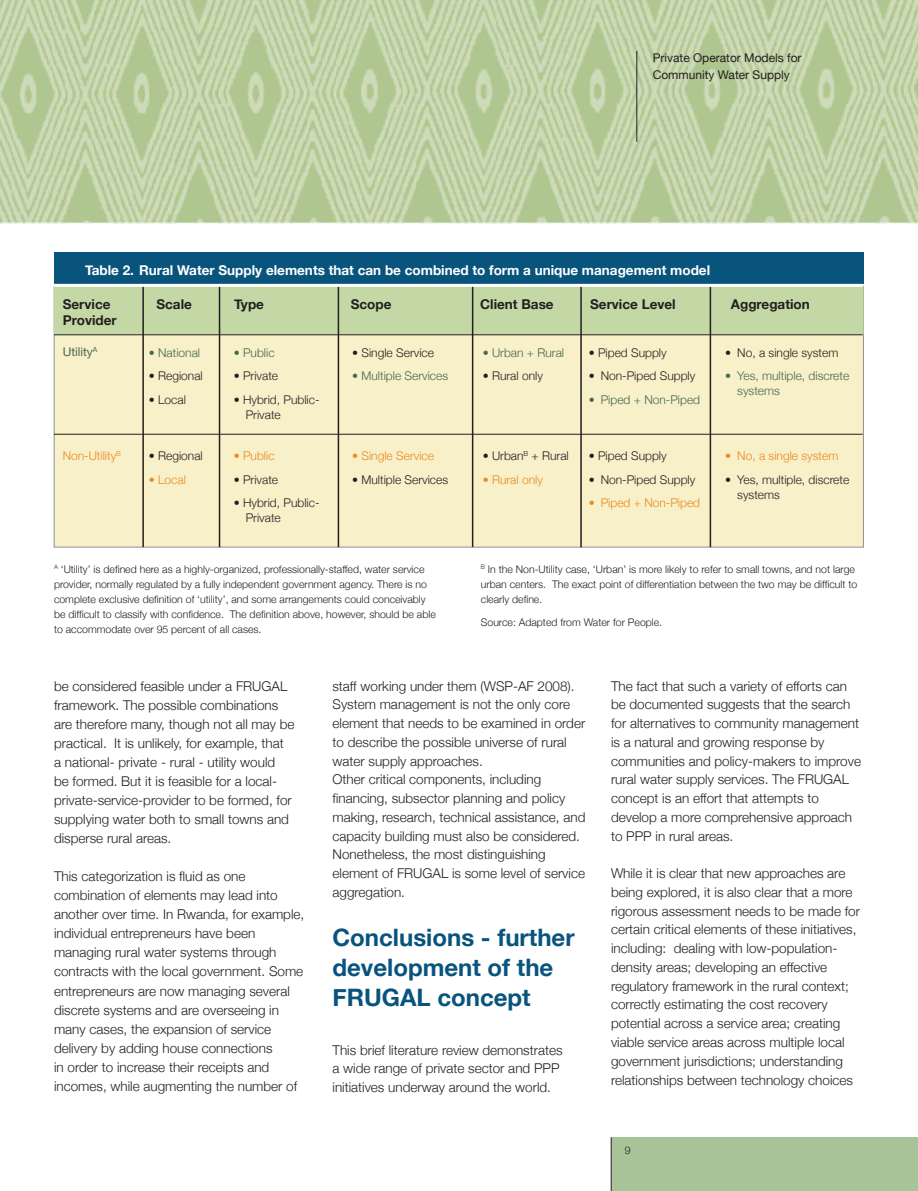
<style>
.page{position:relative;width:918px;height:1191px;background:#fff}
.page>*{position:absolute;margin:0;border:0;box-sizing:border-box;transform-origin:0 0}
.t1{font:700 24px/30px "Helvetica Neue";color:#09547d}
.t2{font:300 13.5px/18.8px "Helvetica Neue";color:#231f20}
.t3{font:700 13.5px "Helvetica Neue";color:#fff}
.t4{font:700 13.5px/16.5px "Helvetica Neue";color:#231f20}
.t5{font:300 12px/15px "Helvetica Neue";color:#231f20}
.t6{font:300 12px/15px "Helvetica Neue";color:#466751}
.t7{font:300 12px "Helvetica Neue";color:#ed891d}
.t8{font:12px/16.5px "Helvetica";color:#231f20}
.t9{font:12px/16.5px "Helvetica Neue";color:#231f20}
.t10{font:12px "Helvetica Neue";color:#466751}
.t11{font:300 10.5px/15px "Helvetica Neue";color:#231f20}
</style>
<div class="page">
<img style="left:0;top:0;width:918px;height:223px">
<hr style="left:590px;top:51px;width:1px;height:64px;background:#231f20">
<div style="left:611px;top:1137px;width:307px;height:54px;background:#a9c399"></div>
<hr style="left:611px;top:1137px;width:1px;height:54px;background:#231f20">
<hr style="left:636px;top:51px;width:1px;height:91px;background:#231f20">
<div style="left:54px;top:334px;width:810px;height:213px;background:#f7f0c9"></div>
<div style="left:54px;top:286px;width:810px;height:48px;background:#c3d8a5"></div>
<hr style="left:54px;top:434px;width:809px;height:1px;background:#231f20">
<div style="left:54px;top:252px;width:810px;height:32px;background:#09547d"></div>
<hr style="left:54px;top:334px;width:809px;height:1px;background:#231f20">
<hr style="left:142px;top:286px;width:2px;height:261px;background:#231f20">
<hr style="left:580px;top:286px;width:2px;height:261px;background:#231f20">
<hr style="left:219px;top:286px;width:1px;height:261px;background:#231f20">
<hr style="left:338px;top:286px;width:1px;height:261px;background:#231f20">
<hr style="left:472px;top:286px;width:1px;height:261px;background:#231f20">
<hr style="left:710px;top:286px;width:1px;height:261px;background:#231f20">
<hr style="left:54px;top:284px;width:809px;height:3px;background:#fff">
<p class="t8" style="left:612px;top:47px;width:192px">Improving Water Utility Services For<br>The Poor Through Delegated</p>
<p class="t9" style="left:653px;top:50px;width:150px">Private Operator Models for<br>Community Water Supply</p>
<p class="t3" style="left:85px;top:261px;width:627px">Table 2. Rural Water Supply elements that can be combined to form a unique management model</p>
<p class="t4" style="left:63px;top:295px;width:56px">Service<br>Provider</p>
<p class="t4" style="left:351px;top:295px;width:42px">Scope</p>
<p class="t4" style="left:590px;top:295px;width:87px">Service Level</p>
<p class="t4" style="left:156px;top:295px;width:37px">Scale</p>
<p class="t4" style="left:234px;top:295px;width:31px">Type</p>
<p class="t4" style="left:480px;top:295px;width:75px">Client Base</p>
<p class="t4" style="left:731px;top:295px;width:80px">Aggregation</p>
<p class="t6" style="left:149px;top:344px;width:53px">• National</p>
<p class="t5" style="left:149px;top:368px;width:56px">• Regional</p>
<p class="t5" style="left:149px;top:391px;width:39px">• Local</p>
<p class="t10" style="left:63px;top:344px;width:36px">Utility<sup>A</sup></p>
<p class="t5" style="left:352px;top:344px;width:83px">• Single Service</p>
<p class="t6" style="left:352px;top:368px;width:98px">• Multiple Services</p>
<p class="t5" style="left:589px;top:344px;width:80px">• Piped Supply</p>
<p class="t5" style="left:589px;top:368px;width:108px">• Non-Piped Supply</p>
<p class="t6" style="left:589px;top:391px;width:113px">• Piped + Non-Piped</p>
<p class="t6" style="left:234px;top:344px;width:42px">• Public</p>
<p class="t5" style="left:234px;top:368px;width:46px">• Private</p>
<p class="t5" style="left:246px;top:391px;width:75px;text-indent:-12px">• Hybrid, Public-<br>Private</p>
<p class="t6" style="left:483px;top:344px;width:83px">• Urban + Rural</p>
<p class="t5" style="left:483px;top:368px;width:62px">• Rural only</p>
<p class="t5" style="left:725px;top:344px;width:115px">• No, a single system</p>
<p class="t6" style="left:737px;top:368px;width:114px;text-indent:-12px">• Yes, multiple, discrete systems</p>
<p class="t7" style="left:63px;top:448px;width:60px">Non-Utility<sup>B</sup></p>
<p class="t5" style="left:149px;top:448px;width:56px">• Regional</p>
<p class="t7" style="left:149px;top:472px;width:39px">• Local</p>
<p class="t7" style="left:234px;top:449px;width:42px">• Public</p>
<p class="t5" style="left:234px;top:472px;width:46px">• Private</p>
<p class="t5" style="left:246px;top:495px;width:75px;text-indent:-12px">• Hybrid, Public-<br>Private</p>
<p class="t7" style="left:352px;top:449px;width:83px">• Single Service</p>
<p class="t5" style="left:352px;top:472px;width:98px">• Multiple Services</p>
<p class="t5" style="left:483px;top:448px;width:88px">• Urban<sup>B</sup> + Rural</p>
<p class="t7" style="left:483px;top:472px;width:62px">• Rural only</p>
<p class="t5" style="left:589px;top:448px;width:80px">• Piped Supply</p>
<p class="t5" style="left:589px;top:472px;width:108px">• Non-Piped Supply</p>
<p class="t7" style="left:589px;top:496px;width:113px">• Piped + Non-Piped</p>
<p class="t7" style="left:725px;top:449px;width:115px">• No, a single system</p>
<p class="t5" style="left:737px;top:472px;width:114px;text-indent:-12px">• Yes, multiple, discrete systems</p>
<p class="t11" style="left:54px;top:561px;width:383px"><sup>A</sup> ‘Utility’ is defined here as a highly-organized, professionally-staffed, water service provider, normally regulated by a fully independent government agency. There is no complete exclusive definition of ‘utility’, and some arrangements could conceivably be difficult to classify with confidence. The definition above, however, should be able to accommodate over 95 percent of all cases.</p>
<p class="t11" style="left:481px;top:561px;width:378px"><sup>B</sup> In the Non-Utility case, ‘Urban’ is more likely to refer to small towns, and not large urban centers. The exact point of differentiation between the two may be difficult to clearly define.</p>
<p class="t11" style="left:481px;top:614px;width:183px">Source: Adapted from Water for People.</p>
<p class="t2" style="left:54px;top:676px;width:242px">be considered feasible under a FRUGAL framework. The possible combinations are therefore many, though not all may be practical. It is unlikely, for example, that<br>a national- private - rural - utility would<br>be formed. But it is feasible for a local&shy;private-service-provider to be formed, for supplying water both to small towns and disperse rural areas.</p>
<p class="t2" style="left:54px;top:866px;width:252px">This categorization is fluid as one combination of elements may lead into another over time. In Rwanda, for example, individual entrepreneurs have been managing rural water systems through contracts with the local government. Some entrepreneurs are now managing several discrete systems and are overseeing in many cases, the expansion of service delivery by adding house connections<br>in order to increase their receipts and incomes, while augmenting the number of</p>
<p class="t2" style="left:333px;top:676px;width:244px">staff working under them (WSP-AF 2008).</p>
<p class="t2" style="left:333px;top:695px;width:254px">System management is not the only core element that needs to be examined in order to describe the possible universe of rural water supply approaches.</p>
<p class="t2" style="left:333px;top:770px;width:254px">Other critical components, including financing, subsector planning and policy making, research, technical assistance, and capacity building must also be considered.<br>Nonetheless, the most distinguishing element of FRUGAL is some level of service aggregation.</p>
<p class="t1" style="left:333px;top:921px;width:244px">Conclusions - further development of the<br>FRUGAL concept</p>
<p class="t2" style="left:333px;top:1040px;width:232px">This brief literature review demonstrates a wide range of private sector and PPP initiatives underway around the world.</p>
<p class="t2" style="left:611px;top:676px;width:252px">The fact that such a variety of efforts can be documented suggests that the search for alternatives to community management is a natural and growing response by communities and policy-makers to improve rural water supply services. The FRUGAL concept is an effort that attempts to develop a more comprehensive approach to PPP in rural areas.</p>
<p class="t2" style="left:611px;top:863px;width:251px">While it is clear that new approaches are being explored, it is also clear that a more rigorous assessment needs to be made for certain critical elements of these initiatives, including: dealing with low-population&shy;density areas; developing an effective regulatory framework in the rural context; correctly estimating the cost recovery potential across a service area; creating viable service areas across multiple local government jurisdictions; understanding relationships between technology choices</p>
</div>
